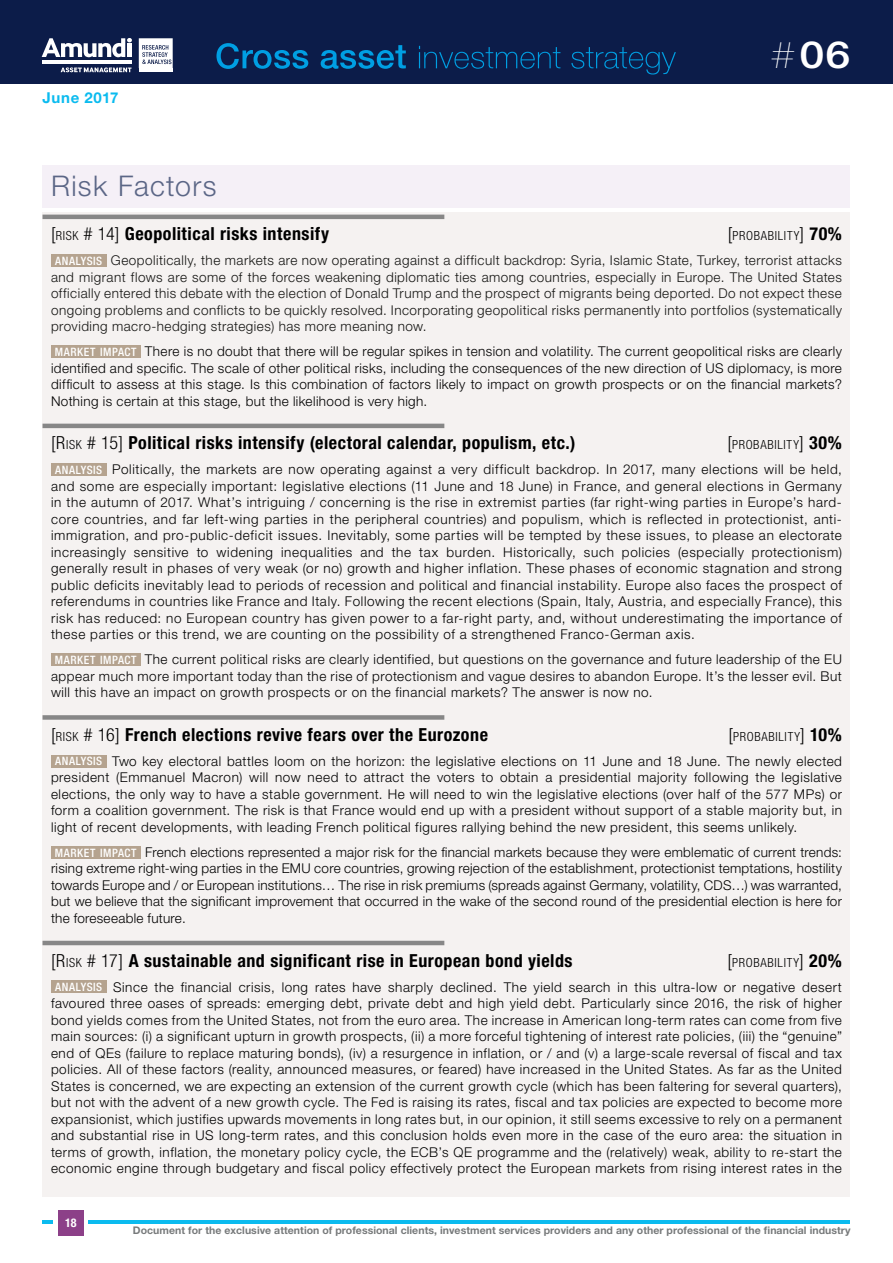
<style>
.page{position:relative;width:893px;height:1263px;background:#fff}
.page>*{position:absolute;margin:0;border:0;box-sizing:border-box;transform-origin:0 0}
.t1{font:500 37.35px "Helvetica Neue LT Std";color:#fff;scale:1.2 1}
.t2{font:300 28.5px "Helvetica Neue LT Std";letter-spacing:.045em;color:#5b6686}
.t3{font:700 condensed 18px "Helvetica Neue LT Std";letter-spacing:.03em;color:#000}
.t4{font:700 15px "Helvetica Neue LT Std";letter-spacing:.045em;color:#0bbbef}
.t5{font:300 13.5px/16.5px "Helvetica Neue LT Std";letter-spacing:.04em;color:#000;text-align:justify}
.t6{font:300 13.5px/16.5px "Helvetica Neue LT Std";letter-spacing:.035em;color:#151513;text-align:justify}
.t7{font:300 condensed 12.6px "Helvetica Neue LT Std";letter-spacing:.055em;color:#000}
.t8{font:700 condensed 12px "Helvetica Neue LT Std";color:#fff}
.t9{font:700 10.5px "Helvetica Neue LT Std";letter-spacing:.005em;color:#777a7b}
.s1{font-weight:200;font-size:37.8px}
.s2{font-weight:300}
.s3{font-weight:300;font-size:12.6px}
.s4{font-size:18px}
.s5{font-weight:700;font-size:18px}
.s6{font-weight:500;font-stretch:condensed;font-size:11.55px;color:#fff}
</style>
<div class="page">
<hr style="left:43px;top:1220px;width:807px;height:4px;background:#0bbbef">
<div style="left:54px;top:1206px;width:34px;height:34px;background:#fff"></div>
<div style="left:58px;top:1210px;width:26px;height:25px;background:#8c4088"></div>
<div style="left:0;top:0;width:893px;height:84px;background:#0c1c49"></div>
<svg style="left:216px;top:43px;width:460px;height:32px"></svg>
<hr style="left:42px;top:61px;width:90px;height:3px;background:#fff">
<svg style="left:42px;top:38px;width:90px;height:19px"></svg>
<div style="left:127px;top:43px;width:5px;height:14px;background:#fff"></div>
<svg style="left:61px;top:67px;width:71px;height:6px"></svg>
<hr style="left:139px;top:69px;width:34px;height:3px;background:#fff">
<svg style="left:139px;top:38px;width:34px;height:30px"></svg>
<div style="left:43px;top:213px;width:807px;height:984px;background:#f5f2f1"></div>
<hr style="left:43px;top:215px;width:401px;height:4px;background:#878787">
<hr style="left:43px;top:424px;width:401px;height:4px;background:#878787">
<div style="left:43px;top:715px;width:401px;height:5px;background:#878787"></div>
<hr style="left:43px;top:941px;width:401px;height:4px;background:#878787">
<div style="left:51px;top:463px;width:55px;height:13px;background:#b5a38f"></div>
<div style="left:51px;top:653px;width:89px;height:13px;background:#b5a38f"></div>
<div style="left:51px;top:755px;width:55px;height:12px;background:#b5a38f"></div>
<div style="left:51px;top:846px;width:89px;height:12px;background:#b5a38f"></div>
<div style="left:51px;top:980px;width:55px;height:13px;background:#b5a38f"></div>
<div style="left:43px;top:165px;width:807px;height:42px;background:#f5f0f7"></div>
<svg style="left:42px;top:233px;width:141px;height:209px"></svg>
<p class="t4" style="left:43px;top:89px;width:78px">June 2017</p>
<h2 class="t2" style="left:51px;top:169px;width:167px">Risk Factors</h2>
<h1 class="t1" style="left:770px;top:33px;width:69px"><span class="s1">#</span>06</h1>
<h3 class="t3" style="left:51px;top:223px;width:280px"><span class="s2">[</span><span class="s3">RISK</span> <span class="s2"># 14]</span> Geopolitical risks intensify</h3>
<p class="t7" style="left:728px;top:229px;width:116px"><span class="s4">[</span>PROBABILITY<span class="s4">]</span> <span class="s5">70%</span></p>
<p class="t6" style="left:51px;top:252px;width:792px;text-indent:4px"><span class="s6">ANALYSIS</span> Geopolitically, the markets are now operating against a difficult backdrop: Syria, Islamic State, Turkey, terrorist attacks and migrant flows are some of the forces weakening diplomatic ties among countries, especially in Europe. The United States officially entered this debate with the election of Donald Trump and the prospect of migrants being deported. Do not expect these ongoing problems and conflicts to be quickly resolved. Incorporating geopolitical risks permanently into portfolios (systematically providing macro-hedging strategies) has more meaning now.</p>
<p class="t5" style="left:51px;top:343px;width:792px"><span class="s6">MARKET IMPACT</span> There is no doubt that there will be regular spikes in tension and volatility. The current geopolitical risks are clearly identified and specific. The scale of other political risks, including the consequences of the new direction of US diplomacy, is more difficult to assess at this stage. Is this combination of factors likely to impact on growth prospects or on the financial markets?<br>Nothing is certain at this stage, but the likelihood is very high.</p>
<h3 class="t3" style="left:51px;top:432px;width:526px"><span class="s2">[R</span><span class="s3">ISK</span> <span class="s2"># 15]</span> Political risks intensify (electoral calendar, populism, etc.)</h3>
<p class="t7" style="left:727px;top:438px;width:116px"><span class="s4">[</span>PROBABILITY<span class="s4">]</span> <span class="s5">30%</span></p>
<p class="t5" style="left:51px;top:461px;width:792px"><span class="s6">ANALYSIS</span> Politically, the markets are now operating against a very difficult backdrop. In 2017, many elections will be held, and some are especially important: legislative elections (11 June and 18 June) in France, and general elections in Germany in the autumn of 2017. What’s intriguing / concerning is the rise in extremist parties (far right-wing parties in Europe’s hard&shy;core countries, and far left-wing parties in the peripheral countries) and populism, which is reflected in protectionist, anti&shy;immigration, and pro-public-deficit issues. Inevitably, some parties will be tempted by these issues, to please an electorate increasingly sensitive to widening inequalities and the tax burden. Historically, such policies (especially protectionism) generally result in phases of very weak (or no) growth and higher inflation. These phases of economic stagnation and strong public deficits inevitably lead to periods of recession and political and financial instability. Europe also faces the prospect of referendums in countries like France and Italy. Following the recent elections (Spain, Italy, Austria, and especially France), this risk has reduced: no European country has given power to a far-right party, and, without underestimating the importance of these parties or this trend, we are counting on the possibility of a strengthened Franco-German axis.</p>
<p class="t5" style="left:51px;top:651px;width:792px"><span class="s6">MARKET IMPACT</span> The current political risks are clearly identified, but questions on the governance and future leadership of the EU appear much more important today than the rise of protectionism and vague desires to abandon Europe. It’s the lesser evil. But will this have an impact on growth prospects or on the financial markets? The answer is now no.</p>
<h3 class="t3" style="left:51px;top:724px;width:438px"><span class="s2">[</span><span class="s3">RISK</span> <span class="s2"># 16]</span> French elections revive fears over the Eurozone</h3>
<p class="t7" style="left:728px;top:729px;width:115px"><span class="s4">[</span>PROBABILITY<span class="s4">]</span> <span class="s5">10%</span></p>
<p class="t5" style="left:51px;top:753px;width:792px"><span class="s6">ANALYSIS</span> Two key electoral battles loom on the horizon: the legislative elections on 11 June and 18 June. The newly elected president (Emmanuel Macron) will now need to attract the voters to obtain a presidential majority following the legislative elections, the only way to have a stable government. He will need to win the legislative elections (over half of the 577 MPs) or form a coalition government. The risk is that France would end up with a president without support of a stable majority but, in light of recent developments, with leading French political figures rallying behind the new president, this seems unlikely.</p>
<p class="t5" style="left:51px;top:844px;width:792px"><span class="s6">MARKET IMPACT</span> French elections represented a major risk for the financial markets because they were emblematic of current trends: rising extreme right-wing parties in the EMU core countries, growing rejection of the establishment, protectionist temptations, hostility towards Europe and / or European institutions… The rise in risk premiums (spreads against Germany, volatility, CDS…) was warranted, but we believe that the significant improvement that occurred in the wake of the second round of the presidential election is here for the foreseeable future.</p>
<h3 class="t3" style="left:51px;top:949px;width:523px"><span class="s2">[R</span><span class="s3">ISK</span> <span class="s2"># 17]</span> A sustainable and significant rise in European bond yields</h3>
<p class="t7" style="left:728px;top:955px;width:116px"><span class="s4">[</span>PROBABILITY<span class="s4">]</span> <span class="s5">20%</span></p>
<p class="t5" style="left:51px;top:978px;width:792px"><span class="s6">ANALYSIS</span> Since the financial crisis, long rates have sharply declined. The yield search in this ultra-low or negative desert favoured three oases of spreads: emerging debt, private debt and high yield debt. Particularly since 2016, the risk of higher bond yields comes from the United States, not from the euro area. The increase in American long-term rates can come from five main sources: (i) a significant upturn in growth prospects, (ii) a more forceful tightening of interest rate policies, (iii) the “genuine” end of QEs (failure to replace maturing bonds), (iv) a resurgence in inflation, or / and (v) a large-scale reversal of fiscal and tax policies. All of these factors (reality, announced measures, or feared) have increased in the United States. As far as the United States is concerned, we are expecting an extension of the current growth cycle (which has been faltering for several quarters), but not with the advent of a new growth cycle. The Fed is raising its rates, fiscal and tax policies are expected to become more expansionist, which justifies upwards movements in long rates but, in our opinion, it still seems excessive to rely on a permanent and substantial rise in US long-term rates, and this conclusion holds even more in the case of the euro area: the situation in terms of growth, inflation, the monetary policy cycle, the ECB’s QE programme and the (relatively) weak, ability to re-start the economic engine through budgetary and fiscal policy effectively protect the European markets from rising interest rates in the</p>
<p class="t8" style="left:65px;top:1215px;width:13px">18</p>
<p class="t9" style="left:133px;top:1224px;width:719px">Document for the exclusive attention of professional clients, investment services providers and any other professional of the financial industry</p>
</div>
